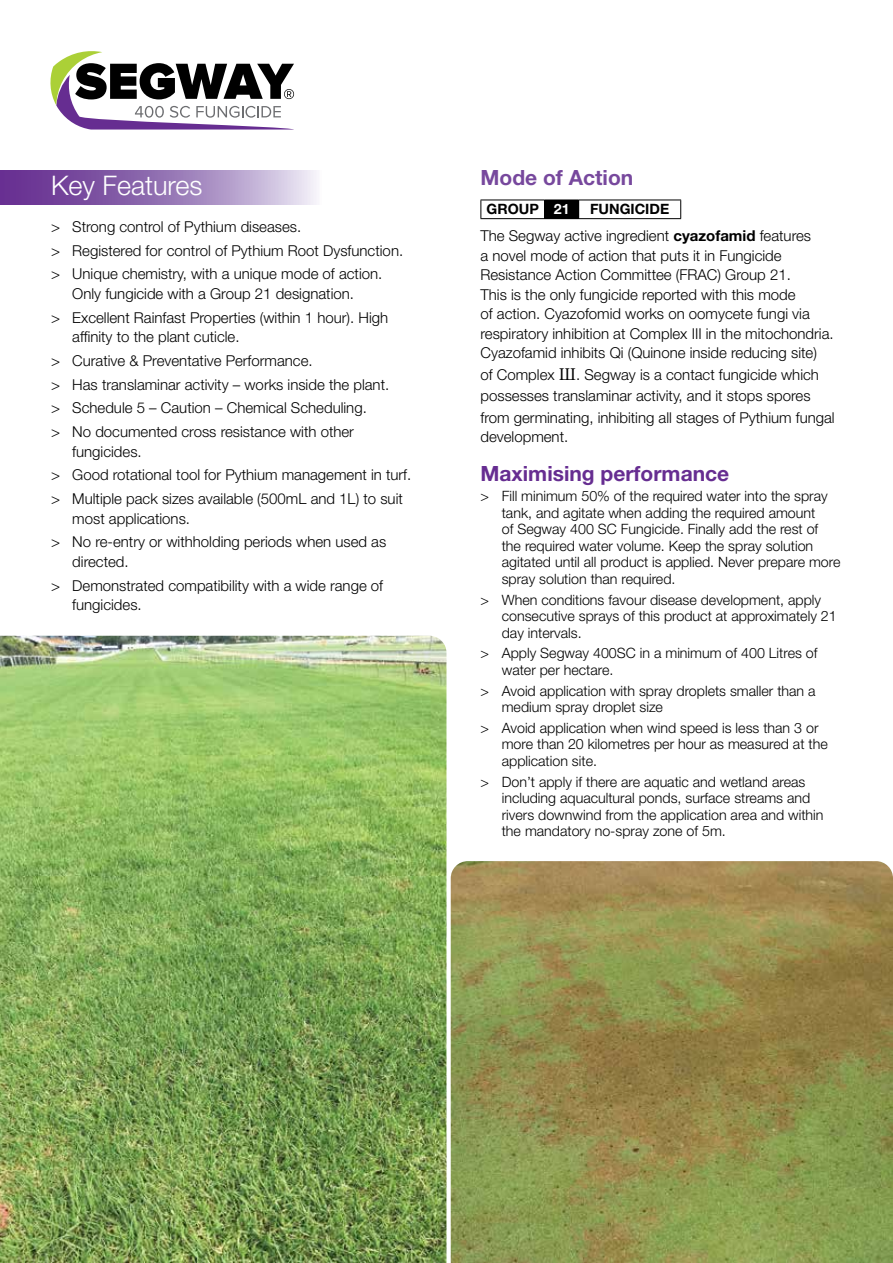
<style>
.page{position:relative;width:893px;height:1263px;background:#fff}
.page>*{position:absolute;margin:0;border:0;box-sizing:border-box;transform-origin:0 0}
.t1{font:300 27px "Helvetica Neue LT Std";color:#fff}
.t2{font:700 21px "Helvetica Neue LT Std";color:#662d91}
.t3{font:700 21px "Helvetica Neue LT Std";color:#77489d}
.t4{font:300 15px/23.7px "Helvetica Neue LT Std";color:#000}
.t5{font:300 14.25px/16.5px "Helvetica Neue LT Std";color:#000}
.t6{font:700 14.25px "Helvetica Neue LT Std";color:#000}
.s1{color:#fff}
.s2{font-weight:700}
.s3{font-family:"Minion Pro";font-weight:400;font-size:18px}
</style>
<div class="page">
<img style="left:451px;top:861px;width:442px;height:402px">
<svg style="left:50px;top:51px;width:244px;height:79px"></svg>
<svg style="left:0;top:170px;width:317px;height:34px;background:#9a7ab8"></svg>
<div style="left:545px;top:200px;width:34px;height:19px;background:#000"></div>
<hr style="left:480px;top:200px;width:65px;height:1px;background:#000">
<svg style="left:480px;top:200px;width:1px;height:18px"></svg>
<svg style="left:544px;top:201px;width:1px;height:17px"></svg>
<hr style="left:579px;top:200px;width:102px;height:1px;background:#000">
<svg style="left:680px;top:200px;width:1px;height:18px"></svg>
<hr style="left:480px;top:218px;width:65px;height:1px;background:#000">
<hr style="left:579px;top:218px;width:102px;height:1px;background:#000">
<img style="left:0;top:636px;width:446px;height:627px">
<h1 class="t1" style="left:51px;top:169px;width:153px">Key Features</h1>
<h2 class="t3" style="left:480px;top:165px;width:154px">Mode of Action</h2>
<p class="t6" style="left:487px;top:200px;width:84px">GROUP <span class="s1">21</span></p>
<p class="t6" style="left:590px;top:200px;width:81px">FUNGICIDE</p>
<p class="t4" style="left:480px;top:226px;width:355px;line-height:19.5px">The Segway active ingredient <span class="s2">cyazofamid</span> features<br>a novel mode of action that puts it in Fungicide Resistance Action Committee (FRAC) Group 21.<br>This is the only fungicide reported with this mode<br>of action. Cyazofomid works on oomycete fungi via respiratory inhibition at Complex III in the mitochondria.<br>Cyazofamid inhibits Qi (Quinone inside reducing site)</p>
<p class="t4" style="left:480px;top:363px;width:356px;line-height:21.6px">of Complex <span class="s3">Ш</span>. Segway is a contact fungicide which possesses translaminar activity, and it stops spores from germinating, inhibiting all stages of Pythium fungal</p>
<p class="t4" style="left:480px;top:425px;width:89px">development.</p>
<h2 class="t2" style="left:480px;top:460px;width:250px">Maximising performance</h2>
<p class="t5" style="left:502px;top:488px;width:340px;text-indent:-21px">&gt; Fill minimum 50% of the required water into the spray tank, and agitate when adding the required amount<br>of Segway 400 SC Fungicide. Finally add the rest of the required water volume. Keep the spray solution agitated until all product is applied. Never prepare more spray solution than required.</p>
<p class="t5" style="left:502px;top:591px;width:336px;text-indent:-21px">&gt; When conditions favour disease development, apply consecutive sprays of this product at approximately 21 day intervals.</p>
<p class="t5" style="left:502px;top:645px;width:317px;text-indent:-21px">&gt; Apply Segway 400SC in a minimum of 400 Litres of water per hectare.</p>
<p class="t5" style="left:502px;top:682px;width:315px;text-indent:-21px">&gt; Avoid application with spray droplets smaller than a medium spray droplet size</p>
<p class="t5" style="left:502px;top:719px;width:328px;text-indent:-21px">&gt; Avoid application when wind speed is less than 3 or more than 20 kilometres per hour as measured at the application site.</p>
<p class="t5" style="left:502px;top:773px;width:323px;text-indent:-21px">&gt; Don’t apply if there are aquatic and wetland areas including aquacultural ponds, surface streams and rivers downwind from the application area and within the mandatory no-spray zone of 5m.</p>
<p class="t4" style="left:51px;top:214px;width:354px">&gt; Strong control of Pythium diseases.<br>&gt; Registered for control of Pythium Root Dysfunction. &gt; Unique chemistry, with a unique mode of action.</p>
<p class="t4" style="left:51px;top:281px;width:339px;text-indent:21px">Only fungicide with a Group 21 designation.<br>&gt; Excellent Rainfast Properties (within 1 hour). High</p>
<p class="t4" style="left:51px;top:325px;width:340px;text-indent:21px">affinity to the plant cuticle.<br>&gt; Curative &amp; Preventative Performance.<br>&gt; Has translaminar activity – works inside the plant. &gt; Schedule 5 – Caution – Chemical Scheduling.<br>&gt; No documented cross resistance with other</p>
<p class="t4" style="left:51px;top:439px;width:362px;text-indent:21px">fungicides.<br>&gt; Good rotational tool for Pythium management in turf. &gt; Multiple pack sizes available (500mL and 1L) to suit</p>
<p class="t4" style="left:51px;top:506px;width:337px;text-indent:21px">most applications.<br>&gt; No re-entry or withholding periods when used as</p>
<p class="t4" style="left:51px;top:549px;width:334px;text-indent:21px">directed.<br>&gt; Demonstrated compatibility with a wide range of</p>
<p class="t4" style="left:72px;top:593px;width:71px">fungicides.</p>
</div>
